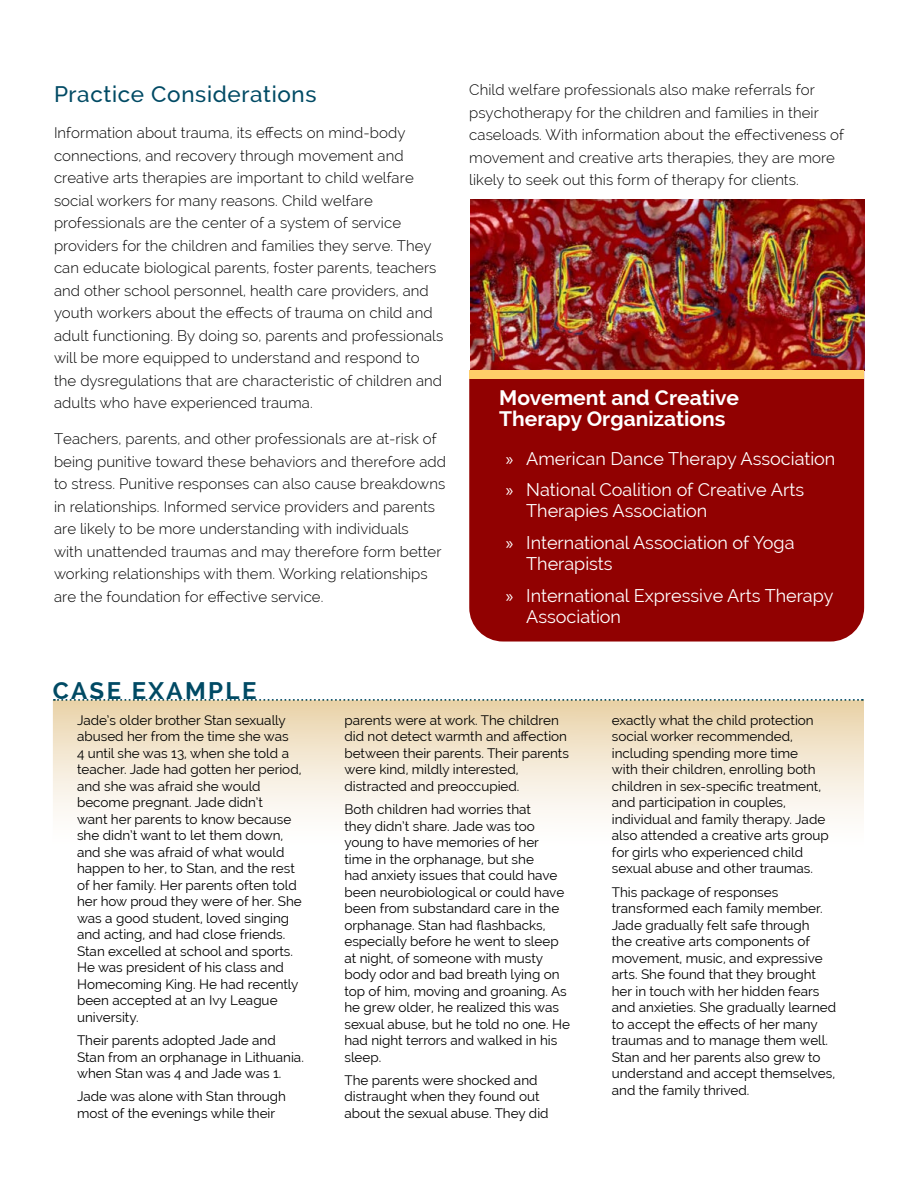
<style>
.page{position:relative;width:918px;height:1188px;background:#fff}
.page>*{position:absolute;margin:0;border:0;box-sizing:border-box;transform-origin:0 0}
.Practice_SidebarHead{font:700 24px "Raleway";letter-spacing:.1em;color:#004a64}
.practice_body_noinde{font:500 22.5px "Raleway";letter-spacing:.03em;color:#004a64}
.therapy_story_header{font:700 21px/21px "Raleway";color:#fff}
.t1{font:18px/21px "Raleway";color:#fff}
.practice_body_noinde-2{font:300 15px/22.5px "Raleway";letter-spacing:.005em;color:#000}
.CaseExample_bullets{font:13.5px/16.5px "Raleway";color:#000}
.s1{font-family:"Myriad Pro"}
</style>
<div class="page">
<div style="left:469px;top:379px;width:395px;height:263px;background:#910101"></div>
<img style="left:470px;top:200px;width:394px;height:170px">
<svg style="left:54px;top:699px;width:809px;height:1px"></svg>
<svg style="left:53px;top:700px;width:811px;height:117px;background:#f2e7d1"></svg>
<div style="left:469px;top:370px;width:395px;height:9px;background:#ffce69"></div>
<p class="practice_body_noinde" style="left:54px;top:81px;width:264px">Practice Considerations</p>
<p class="practice_body_noinde-2" style="left:54px;top:122px;width:391px">Information about trauma, its effects on mind-body connections, and recovery through movement and creative arts therapies are important to child welfare social workers for many reasons. Child welfare professionals are the center of a system of service providers for the children and families they serve. They can educate biological parents, foster parents, teachers and other school personnel, health care providers, and youth workers about the effects of trauma on child and adult functioning. By doing so, parents and professionals will be more equipped to understand and respond to the dysregulations that are characteristic of children and adults who have experienced trauma.</p>
<p class="practice_body_noinde-2" style="left:54px;top:428px;width:394px">Teachers, parents, and other professionals are at-risk of being punitive toward these behaviors and therefore add to stress. Punitive responses can also cause breakdowns in relationships. Informed service providers and parents are likely to be more understanding with individuals<br>with unattended traumas and may therefore form better working relationships with them. Working relationships are the foundation for effective service.</p>
<p class="practice_body_noinde-2" style="left:469px;top:79px;width:376px">Child welfare professionals also make referrals for psychotherapy for the children and families in their caseloads. With information about the effectiveness of movement and creative arts therapies, they are more likely to seek out this form of therapy for clients.</p>
<p class="therapy_story_header" style="left:499px;top:387px;width:241px">Movement and Creative<br>Therapy Organizations</p>
<p class="t1" style="left:506px;top:448px;width:331px"><span class="s1">»</span> American Dance Therapy Association</p>
<p class="t1" style="left:526px;top:480px;width:279px;text-indent:-20px"><span class="s1">»</span> National Coalition of Creative Arts<br>Therapies Association</p>
<p class="t1" style="left:526px;top:532px;width:270px;text-indent:-20px"><span class="s1">»</span> International Association of Yoga<br>Therapists</p>
<p class="t1" style="left:526px;top:585px;width:309px;text-indent:-20px"><span class="s1">»</span> International Expressive Arts Therapy<br>Association</p>
<p class="Practice_SidebarHead" style="left:53px;top:677px;width:205px">CASE EXAMPLE</p>
<p class="CaseExample_bullets" style="left:77px;top:712px;width:226px">Jade’s older brother Stan sexually abused her from the time she was<br>4 until she was 13, when she told a teacher. Jade had gotten her period, and she was afraid she would become pregnant. Jade didn’t<br>want her parents to know because she didn’t want to let them down, and she was afraid of what would happen to her, to Stan, and the rest of her family. Her parents often told her how proud they were of her. She was a good student, loved singing and acting, and had close friends.<br>Stan excelled at school and sports.<br>He was president of his class and<br>Homecoming King. He had recently been accepted at an Ivy League university.</p>
<p class="CaseExample_bullets" style="left:77px;top:1032px;width:228px">Their parents adopted Jade and<br>Stan from an orphanage in Lithuania. when Stan was 4 and Jade was 1.</p>
<p class="CaseExample_bullets" style="left:77px;top:1088px;width:211px">Jade was alone with Stan through most of the evenings while their</p>
<p class="CaseExample_bullets" style="left:344px;top:712px;width:226px">parents were at work. The children did not detect warmth and affection between their parents. Their parents were kind, mildly interested, distracted and preoccupied.</p>
<p class="CaseExample_bullets" style="left:344px;top:801px;width:227px">Both children had worries that<br>they didn’t share. Jade was too young to have memories of her<br>time in the orphanage, but she<br>had anxiety issues that could have been neurobiological or could have been from substandard care in the orphanage. Stan had flashbacks, especially before he went to sleep at night, of someone with musty body odor and bad breath lying on top of him, moving and groaning. As he grew older, he realized this was sexual abuse, but he told no one. He had night terrors and walked in his sleep.</p>
<p class="CaseExample_bullets" style="left:344px;top:1072px;width:206px">The parents were shocked and distraught when they found out about the sexual abuse. They did</p>
<p class="CaseExample_bullets" style="left:612px;top:712px;width:219px">exactly what the child protection social worker recommended, including spending more time<br>with their children, enrolling both children in sex-specific treatment, and participation in couples, individual and family therapy. Jade also attended a creative arts group for girls who experienced child sexual abuse and other traumas.</p>
<p class="CaseExample_bullets" style="left:612px;top:884px;width:226px">This package of responses transformed each family member.<br>Jade gradually felt safe through<br>the creative arts components of movement, music, and expressive arts. She found that they brought her in touch with her hidden fears and anxieties. She gradually learned to accept the effects of her many traumas and to manage them well.<br>Stan and her parents also grew to understand and accept themselves, and the family thrived.</p>
</div>
